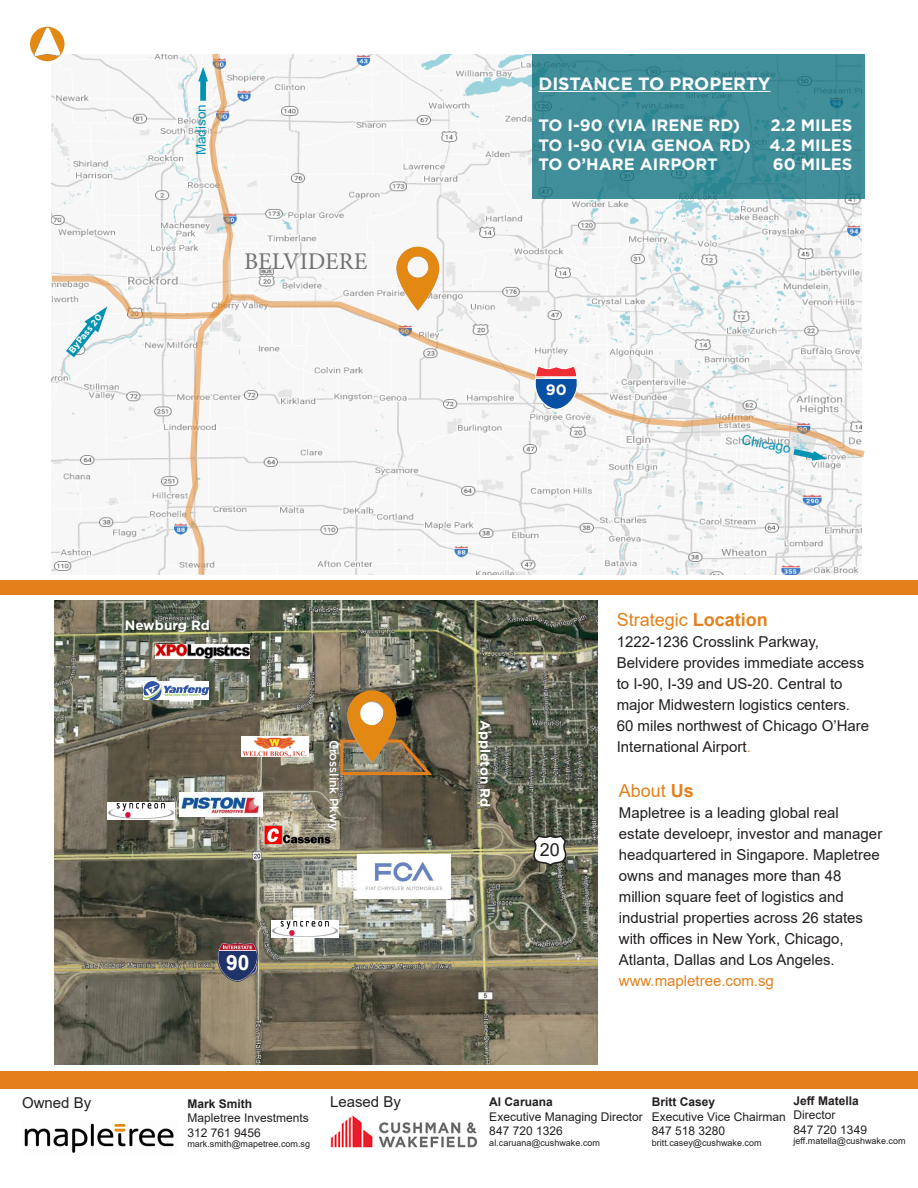
<style>
.page{position:relative;width:918px;height:1188px;background:#fff}
.page>*{position:absolute;margin:0;border:0;box-sizing:border-box;transform-origin:0 0}
.t1{font:24px "Minion Pro";color:#717271}
.t2{font:700 21px "Arial";color:#fff}
.t3{font:18px "Arial";color:#e4801b}
.t4{font:18px "Arial";color:#231f20}
.t5{font:700 17.85px "Gotham";color:#fff}
.t6{font:700 16.5px/19.8px "Gotham";color:#fff;text-align:justify}
.t7{font:15px/21px "Arial";color:#231f20}
.t8{font:15px "Arial";color:#e4801b}
.t9{font:700 15px "Gotham";color:#fff}
.body_text{font:700 13.5px "Gotham";color:#fff}
.t10{font:13.5px "Arial";color:#0092b3}
.t11{font:12px/14.4px "Arial";color:#231f20}
.t12{font:700 12px "Arial";color:#231f20}
.body_text-2{font:500 12px "Gotham";color:#fff}
.t13{font:9px "Arial";color:#231f20}
.body_text-3{font:700 9px "Gotham";color:#fff}
.s1{font-weight:700}
.s2{color:#e4801b}
</style>
<div class="page">
<div style="left:0;top:1071px;width:918px;height:18px;background:#e4801b"></div>
<img style="left:24px;top:1123px;width:150px;height:30px">
<img style="left:330px;top:1116px;width:148px;height:32px">
<img style="left:52px;top:55px;width:810px;height:520px">
<svg style="left:532px;top:54px;width:332px;height:145px;background:#3d8c97"></svg>
<hr style="left:538px;top:91px;width:232px;height:1px;background:#fff">
<div style="left:0;top:580px;width:918px;height:15px;background:#e4801b"></div>
<svg style="left:396px;top:247px;width:43px;height:27px"></svg>
<svg style="left:28px;top:25px;width:38px;height:38px"></svg>
<div style="left:27px;top:24px;width:41px;height:40px;border:3px solid #fff;border-radius:50%"></div>
<svg style="left:33px;top:27px;width:28px;height:30px"></svg>
<img style="left:54px;top:600px;width:543px;height:465px">
<img style="left:144px;top:682px;width:64px;height:18px">
<img style="left:263px;top:823px;width:68px;height:21px">
<img style="left:180px;top:793px;width:82px;height:23px">
<img style="left:358px;top:855px;width:92px;height:44px">
<img style="left:271px;top:921px;width:68px;height:16px">
<img style="left:107px;top:803px;width:68px;height:17px">
<svg style="left:217px;top:942px;width:41px;height:40px;background:#554f6c"></svg>
<svg style="left:532px;top:834px;width:35px;height:33px"></svg>
<img style="left:241px;top:737px;width:68px;height:20px">
<img style="left:155px;top:644px;width:95px;height:14px">
<svg style="left:339px;top:690px;width:96px;height:87px;background:#907348"></svg>
<svg style="left:51px;top:274px;width:814px;height:184px"></svg>
<svg style="left:534px;top:365px;width:44px;height:45px"></svg>
<svg style="left:66px;top:306px;width:41px;height:51px"></svg>
<svg style="left:183px;top:53px;width:52px;height:522px"></svg>
<svg style="left:793px;top:449px;width:34px;height:12px"></svg>
<p class="body_text-3" style="left:66px;top:348px;width:48px;rotate:-51deg">ByPass 20</p>
<p class="t10" style="left:192px;top:155px;width:53px;rotate:-90deg">Madison</p>
<p class="t1" style="left:244px;top:245px;width:125px">BELVIDERE</p>
<p class="body_text" style="left:125px;top:617px;width:87px">Newburg Rd</p>
<p class="t2" style="left:226px;top:948px;width:25px">90</p>
<p class="body_text-2" style="left:342px;top:740px;width:92px;rotate:90deg">Crosslink Pkwy</p>
<p class="t5" style="left:538px;top:71px;width:234px">DISTANCE TO PROPERTY</p>
<p class="t6" style="left:538px;top:115px;width:203px">TO I-90 (VIA IRENE RD)</p>
<p class="t6" style="left:538px;top:115px;width:316px;text-indent:232px">2.2 MILES TO I-90 (VIA GENOA RD) 4.2 MILES TO O’HARE AIRPORT</p>
<p class="t6" style="left:773px;top:155px;width:81px">60 MILES</p>
<p class="t9" style="left:546px;top:380px;width:22px">90</p>
<p class="t10" style="left:744px;top:430px;width:51px;rotate:10deg">Chicago</p>
<p class="body_text" style="left:494px;top:720px;width:88px;rotate:90deg">Appleton Rd</p>
<p class="t4" style="left:540px;top:837px;width:22px">20</p>
<p class="t3" style="left:617px;top:608px;width:153px">Strategic <span class="s1">Location</span></p>
<p class="t7" style="left:617px;top:632px;width:254px">1222-1236 Crosslink Parkway, Belvidere provides immediate access to I-90, I-39 and US-20. Central to major Midwestern logistics centers.<br>60 miles northwest of Chicago O’Hare International Airport<span class="s2">.</span></p>
<p class="t3" style="left:619px;top:778px;width:77px">About <span class="s1">Us</span></p>
<p class="t7" style="left:619px;top:802px;width:265px">Mapletree is a leading global real estate develoepr, investor and manager headquartered in Singapore. Mapletree owns and manages more than 48 million square feet of logistics and industrial properties across 26 states with offices in New York, Chicago, Atlanta, Dallas and Los Angeles.</p>
<p class="t8" style="left:619px;top:970px;width:157px">www.mapletree.com.sg</p>
<p class="t12" style="left:187px;top:1095px;width:66px">Mark Smith</p>
<p class="t7" style="left:330px;top:1091px;width:72px">Leased By</p>
<p class="t11" style="left:187px;top:1111px;width:123px">Mapletree Investments<br>312 761 9456</p>
<p class="t13" style="left:187px;top:1138px;width:124px">mark.smith@mapetree.com.sg</p>
<p class="t7" style="left:22px;top:1092px;width:71px">Owned By</p>
<p class="t12" style="left:794px;top:1092px;width:67px">Jeff Matella</p>
<p class="t11" style="left:794px;top:1108px;width:75px">Director<br>847 720 1349</p>
<p class="t13" style="left:794px;top:1135px;width:113px">jeff.matella@cushwake.com</p>
<p class="t12" style="left:489px;top:1094px;width:65px">Al Caruana</p>
<p class="t11" style="left:489px;top:1109px;width:155px">Executive Managing Director<br>847 720 1326</p>
<p class="t13" style="left:489px;top:1137px;width:112px">al.caruana@cushwake.com</p>
<p class="t12" style="left:652px;top:1094px;width:65px">Britt Casey</p>
<p class="t11" style="left:652px;top:1109px;width:135px">Executive Vice Chairman<br>847 518 3280</p>
<p class="t13" style="left:652px;top:1137px;width:111px">britt.casey@cushwake.com</p>
</div>
